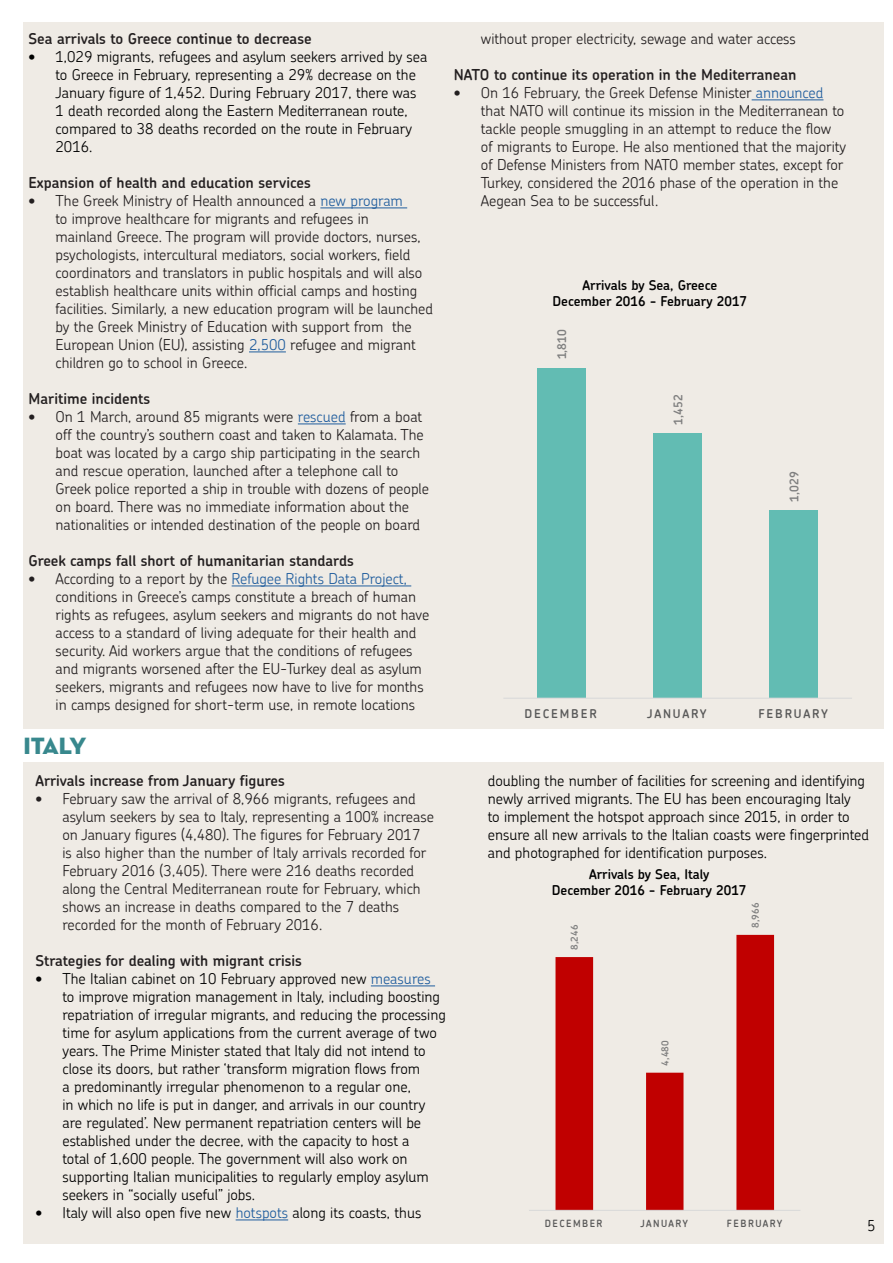
<style>
.page{position:relative;width:893px;height:1263px;background:#fff}
.page>*{position:absolute;margin:0;border:0;box-sizing:border-box;transform-origin:0 0}
.t1{font:24px "Neutra Disp Titling";letter-spacing:-.05em;color:#38888d}
.t2{font:300 15px/18px "Chevin";color:#231f20}
.t3{font:300 15px/18px "Chevin";color:#000}
.t4{font:600 15px "Chevin";color:#231f20}
.t5{font:600 13.5px/16.2px "Chevin";color:#000;text-align:center}
.t6{font:600 12px "Chevin";letter-spacing:.15em;color:#595959}
.t7{font:600 12px "Chevin";letter-spacing:.005em;color:#7f7f7f}
.t8{font:600 10.05px "Chevin";letter-spacing:.15em;color:#595959;scale:.96 1}
.t9{font:600 9.6px "Chevin";letter-spacing:.005em;color:#7f7f7f;scale:1.04 1}
.s1{color:#215e9e}
</style>
<div class="page">
<div style="left:24px;top:22px;width:860px;height:707px;background:#efebe5"></div>
<hr style="left:320px;top:208px;width:87px;height:1px;background:#215e9e">
<hr style="left:249px;top:352px;width:37px;height:1px;background:#215e9e">
<hr style="left:298px;top:424px;width:48px;height:1px;background:#215e9e">
<hr style="left:232px;top:586px;width:179px;height:1px;background:#215e9e">
<hr style="left:752px;top:100px;width:71px;height:1px;background:#215e9e">
<div style="left:23px;top:762px;width:861px;height:481px;background:#efebe5"></div>
<hr style="left:371px;top:986px;width:64px;height:1px;background:#215e9e">
<hr style="left:236px;top:1220px;width:52px;height:1px;background:#215e9e">
<div style="left:537px;top:368px;width:49px;height:330px;background:#62bcb3"></div>
<div style="left:654px;top:433px;width:48px;height:265px;background:#62bcb3"></div>
<div style="left:770px;top:511px;width:48px;height:187px;background:#62bcb3"></div>
<hr style="left:503px;top:698px;width:349px;height:1px;background:#d9d9d9">
<svg style="left:555px;top:935px;width:219px;height:275px"></svg>
<hr style="left:529px;top:1210px;width:271px;height:1px;background:#d9d9d9">
<p class="t4" style="left:29px;top:29px;width:285px">Sea arrivals to Greece continue to decrease</p>
<p class="t3" style="left:56px;top:47px;width:373px;text-indent:-27px">• 1,029 migrants, refugees and asylum seekers arrived by sea to Greece in February, representing a 29% decrease on the January figure of 1,452. During February 2017, there was 1 death recorded along the Eastern Mediterranean route, compared to 38 deaths recorded on the route in February 2016.</p>
<p class="t4" style="left:29px;top:173px;width:284px">Expansion of health and education services</p>
<p class="t2" style="left:56px;top:191px;width:379px;text-indent:-27px">• The Greek Ministry of Health announced a <span class="s1">new program<br></span>to improve healthcare for migrants and refugees in<br>mainland Greece. The program will provide doctors, nurses, psychologists, intercultural mediators, social workers, field coordinators and translators in public hospitals and will also establish healthcare units within official camps and hosting facilities. Similarly, a new education program will be launched by the Greek Ministry of Education with support from the European Union (EU), assisting <span class="s1">2,500</span> refugee and migrant children go to school in Greece.</p>
<p class="t4" style="left:29px;top:389px;width:123px">Maritime incidents</p>
<p class="t2" style="left:56px;top:407px;width:375px;text-indent:-27px">• On 1 March, around 85 migrants were <span class="s1">rescued</span> from a boat off the country’s southern coast and taken to Kalamata. The boat was located by a cargo ship participating in the search and rescue operation, launched after a telephone call to Greek police reported a ship in trouble with dozens of people on board. There was no immediate information about the nationalities or intended destination of the people on board</p>
<p class="t4" style="left:29px;top:551px;width:327px">Greek camps fall short of humanitarian standards</p>
<p class="t2" style="left:56px;top:569px;width:375px;text-indent:-27px">• According to a report by the <span class="s1">Refugee Rights Data Project, </span>conditions in Greece’s camps constitute a breach of human rights as refugees, asylum seekers and migrants do not have access to a standard of living adequate for their health and security. Aid workers argue that the conditions of refugees and migrants worsened after the EU-Turkey deal as asylum seekers, migrants and refugees now have to live for months in camps designed for short-term use, in remote locations</p>
<h1 class="t1" style="left:24px;top:731px;width:64px">ITALY</h1>
<p class="t4" style="left:35px;top:771px;width:251px">Arrivals increase from January figures</p>
<p class="t2" style="left:62px;top:789px;width:373px;text-indent:-27px">• February saw the arrival of 8,966 migrants, refugees and asylum seekers by sea to Italy, representing a 100% increase on January figures (4,480). The figures for February 2017<br>is also higher than the number of Italy arrivals recorded for February 2016 (3,405). There were 216 deaths recorded along the Central Mediterranean route for February, which shows an increase in deaths compared to the 7 deaths recorded for the month of February 2016.</p>
<p class="t4" style="left:35px;top:951px;width:268px">Strategies for dealing with migrant crisis</p>
<p class="t3" style="left:62px;top:969px;width:385px;text-indent:-27px">• The Italian cabinet on 10 February approved new <span class="s1">measures </span>to improve migration management in Italy, including boosting repatriation of irregular migrants, and reducing the processing time for asylum applications from the current average of two years. The Prime Minister stated that Italy did not intend to close its doors, but rather ‘transform migration flows from<br>a predominantly irregular phenomenon to a regular one,<br>in which no life is put in danger, and arrivals in our country are regulated’. New permanent repatriation centers will be established under the decree, with the capacity to host a<br>total of 1,600 people. The government will also work on supporting Italian municipalities to regularly employ asylum seekers in “socially useful” jobs.</p>
<p class="t3" style="left:35px;top:1203px;width:387px">• Italy will also open five new <span class="s1">hotspots</span> along its coasts, thus</p>
<p class="t2" style="left:481px;top:29px;width:316px">without proper electricity, sewage and water access</p>
<p class="t4" style="left:454px;top:65px;width:344px">NATO to continue its operation in the Mediterranean</p>
<p class="t2" style="left:481px;top:83px;width:367px;text-indent:-27px">• On 16 February, the Greek Defense Minister <span class="s1">announced </span>that NATO will continue its mission in the Mediterranean to tackle people smuggling in an attempt to reduce the flow of migrants to Europe. He also mentioned that the majority of Defense Ministers from NATO member states, except for Turkey, considered the 2016 phase of the operation in the Aegean Sea to be successful.</p>
<p class="t5" style="left:553px;top:277px;width:196px">Arrivals by Sea, Greece<br>December 2016 - February 2017</p>
<p class="t7" style="left:554px;top:359px;width:32px;rotate:-90deg">1,810</p>
<p class="t7" style="left:670px;top:425px;width:32px;rotate:-90deg">1,452</p>
<p class="t7" style="left:786px;top:502px;width:32px;rotate:-90deg">1,029</p>
<p class="t6" style="left:524px;top:706px;width:74px">DECEMBER</p>
<p class="t6" style="left:647px;top:706px;width:61px">JANUARY</p>
<p class="t6" style="left:758px;top:706px;width:71px">FEBRUARY</p>
<p class="t3" style="left:488px;top:771px;width:383px">doubling the number of facilities for screening and identifying newly arrived migrants. The EU has been encouraging Italy<br>to implement the hotspot approach since 2015, in order to ensure all new arrivals to the Italian coasts were fingerprinted and photographed for identification purposes.</p>
<p class="t5" style="left:552px;top:866px;width:196px">Arrivals by Sea, Italy<br>December 2016 - February 2017</p>
<p class="t9" style="left:568px;top:950px;width:26px;rotate:-90deg">8,246</p>
<p class="t9" style="left:659px;top:1065px;width:26px;rotate:-90deg">4,480</p>
<p class="t9" style="left:749px;top:928px;width:26px;rotate:-90deg">8,966</p>
<p class="t8" style="left:545px;top:1217px;width:62px">DECEMBER</p>
<p class="t8" style="left:640px;top:1217px;width:51px">JANUARY</p>
<p class="t8" style="left:727px;top:1217px;width:59px">FEBRUARY</p>
<p class="t3" style="left:867px;top:1216px;width:10px">5</p>
</div>
